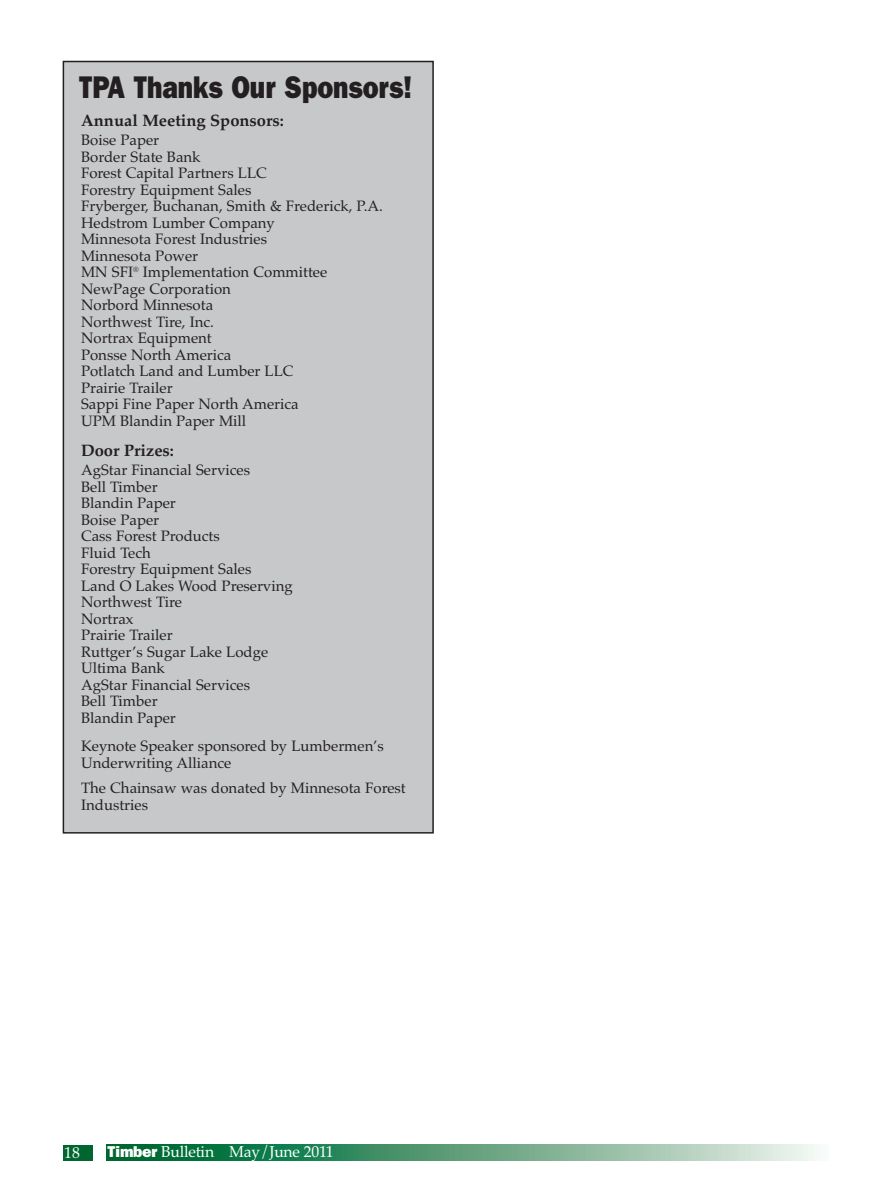
<style>
.page{position:relative;width:891px;height:1188px;background:#fff}
.page>*{position:absolute;margin:0;border:0;box-sizing:border-box;transform-origin:0 0}
.t1{font:800 31.5px "Franklin Gothic";color:#231f20;scale:.84 1}
.t2{font:16.5px "Palatino Bold TT";color:#231f20}
.t3{font:15.75px "Palatino";letter-spacing:-.015em;color:#fff}
.t4{font:15px/16.5px "Palatino";color:#231f20}
.s1{font-family:"Franklin Gothic";font-weight:800}
</style>
<div class="page">
<div style="left:63px;top:1145px;width:30px;height:15px;background:#00652e"></div>
<svg style="left:106px;top:1145px;width:710px;height:15px;background:#62a381"></svg>
<div style="left:64px;top:62px;width:368px;height:770px;background:#c7c8ca"></div>
<div style="left:63px;top:61px;width:371px;height:773px;border:2px solid #231f20"></div>
<h1 class="t1" style="left:79px;top:69px;width:398px">TPA Thanks Our Sponsors!</h1>
<p class="t2" style="left:81px;top:110px;width:204px">Annual Meeting Sponsors:</p>
<p class="t4" style="left:81px;top:132px;width:303px">Boise Paper<br>Border State Bank<br>Forest Capital Partners LLC<br>Forestry Equipment Sales<br>Fryberger, Buchanan, Smith &amp; Frederick, P.A.<br>Hedstrom Lumber Company<br>Minnesota Forest Industries<br>Minnesota Power<br>MN SFI<sup>®</sup> Implementation Committee<br>NewPage Corporation<br>Norbord Minnesota<br>Northwest Tire, Inc.<br>Nortrax Equipment<br>Ponsse North America<br>Potlatch Land and Lumber LLC<br>Prairie Trailer<br>Sappi Fine Paper North America<br>UPM Blandin Paper Mill</p>
<p class="t2" style="left:81px;top:440px;width:94px">Door Prizes:</p>
<p class="t4" style="left:81px;top:462px;width:213px">AgStar Financial Services<br>Bell Timber<br>Blandin Paper<br>Boise Paper<br>Cass Forest Products<br>Fluid Tech<br>Forestry Equipment Sales<br>Land O Lakes Wood Preserving<br>Northwest Tire<br>Nortrax<br>Prairie Trailer<br>Ruttger’s Sugar Lake Lodge<br>Ultima Bank<br>AgStar Financial Services<br>Bell Timber<br>Blandin Paper</p>
<p class="t4" style="left:81px;top:738px;width:304px">Keynote Speaker sponsored by Lumbermen’s<br>Underwriting Alliance</p>
<p class="t4" style="left:81px;top:780px;width:326px">The Chainsaw was donated by Minnesota Forest<br>Industries</p>
<p class="t3" style="left:64px;top:1143px;width:17px">18</p>
<p class="t3" style="left:108px;top:1143px;width:228px"><span class="s1">Timber</span> Bulletin May/June 2011</p>
</div>
